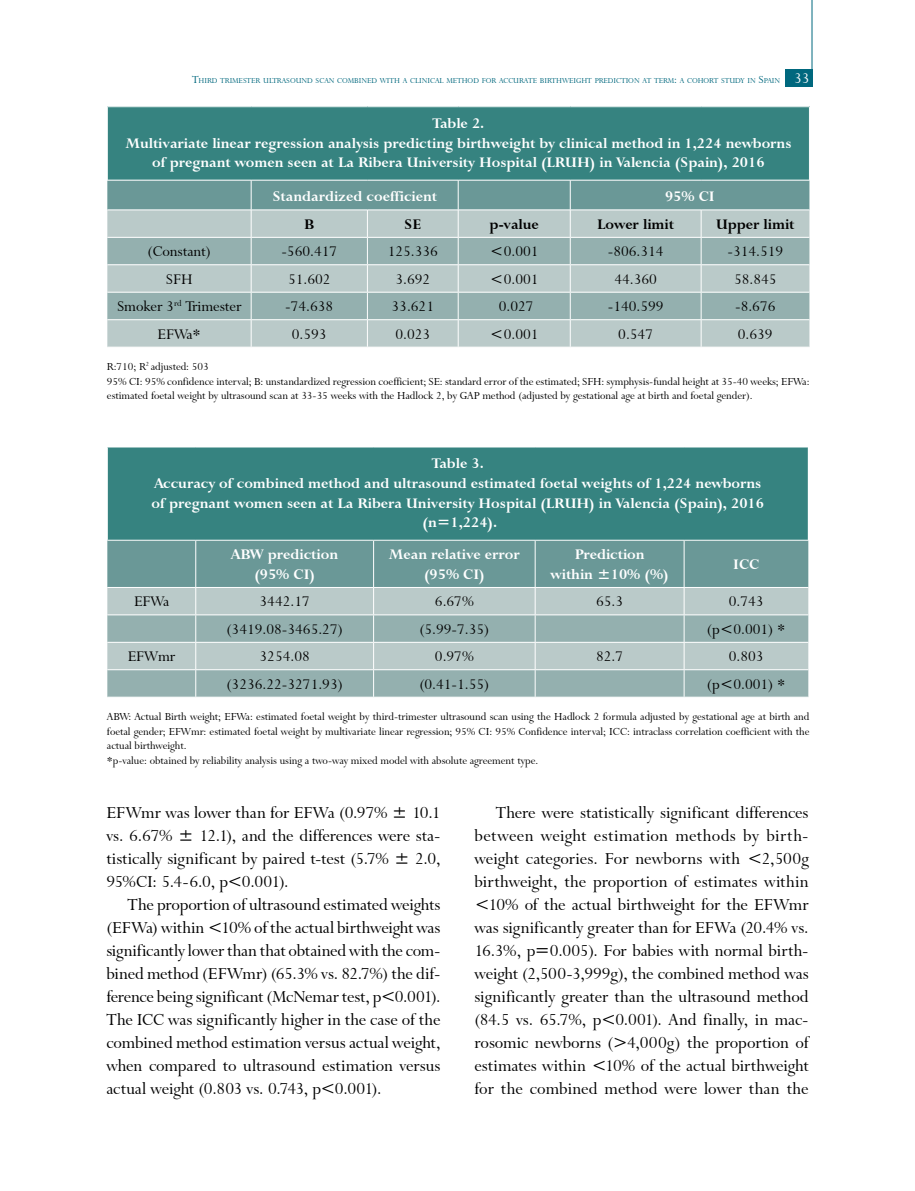
<style>
.page{position:relative;width:915px;height:1191px;background:#fff}
.page>*{position:absolute;margin:0;border:0;box-sizing:border-box;transform-origin:0 0}
._009-PARR_SEC_ING{font:18.75px/23px "Lapidary 333 BT";letter-spacing:.005em;color:#000;text-align:justify}
._022-TIT_TABLAS{font:700 16.5px/19.8px "Lapidary 333 BT";color:#fff;text-align:center}
.Texto_figuras{font:16.5px "Lapidary 333 BT";color:#000}
.Texto_figuras-2{font:700 16.5px/19.8px "Lapidary 333 BT";color:#fff;text-align:center}
.Texto_figuras-3{font:700 16.5px "Lapidary 333 BT";color:#000}
._017-PIES_DE_FOTO{font:12px/14.4px "Lapidary 333 BT";color:#000}
.t1{font:8.4px "Lapidary 333 BT";color:#00687e}
.s1{font-size:12px}
.s2{font-size:16.5px;color:#fff}
</style>
<div class="page">
<div style="left:784px;top:70px;width:28px;height:17px;background:#00687e"></div>
<hr style="left:811px;top:0;width:1px;height:87px;background:#00687e">
<div style="left:107px;top:107px;width:702px;height:73px;background:#368380"></div>
<svg style="left:107px;top:181px;width:702px;height:166px;background:#a2bbba"></svg>
<hr style="left:107px;top:107px;width:1px;height:73px;background:#fff">
<hr style="left:808px;top:107px;width:1px;height:73px;background:#fff">
<hr style="left:107px;top:210px;width:144px;height:1px;background:#fff">
<hr style="left:251px;top:210px;width:116px;height:1px;background:#fff">
<hr style="left:367px;top:210px;width:91px;height:1px;background:#fff">
<hr style="left:458px;top:210px;width:112px;height:1px;background:#fff">
<hr style="left:570px;top:210px;width:131px;height:1px;background:#fff">
<hr style="left:701px;top:210px;width:108px;height:1px;background:#fff">
<div style="left:107px;top:447px;width:701px;height:93px;background:#368380"></div>
<svg style="left:107px;top:541px;width:701px;height:156px;background:#98b4b3"></svg>
<hr style="left:107px;top:447px;width:1px;height:93px;background:#fff">
<hr style="left:807px;top:447px;width:1px;height:93px;background:#fff">
<p class="t1" style="left:192px;top:76px;width:618px"><span class="s1">T</span>HIRD TRIMESTER ULTRASOUND SCAN COMBINED WITH A CLINICAL METHOD FOR ACCURATE BIRTHWEIGHT PREDICTION AT TERM<span class="s1">:</span> A COHORT STUDY IN <span class="s1">S</span>PAIN <span class="s2">33</span></p>
<p class="_022-TIT_TABLAS" style="left:432px;top:113px;width:53px">Table 2.</p>
<p class="_022-TIT_TABLAS" style="left:125px;top:133px;width:667px">Multivariate linear regression analysis predicting birthweight by clinical method in 1,224 newborns of pregnant women seen at La Ribera University Hospital (LRUH) in Valencia (Spain), 2016</p>
<p class="Texto_figuras-2" style="left:272px;top:187px;width:166px">Standardized coefficient</p>
<p class="Texto_figuras-2" style="left:664px;top:187px;width:51px">95% CI</p>
<p class="Texto_figuras-3" style="left:304px;top:214px;width:12px">B</p>
<p class="Texto_figuras-3" style="left:404px;top:214px;width:19px">SE</p>
<p class="Texto_figuras-3" style="left:489px;top:214px;width:51px">p-value</p>
<p class="Texto_figuras-3" style="left:597px;top:214px;width:78px">Lower limit</p>
<p class="Texto_figuras-3" style="left:715px;top:214px;width:80px">Upper limit</p>
<p class="Texto_figuras" style="left:147px;top:242px;width:65px">(Constant)</p>
<p class="Texto_figuras" style="left:281px;top:242px;width:57px">-560.417</p>
<p class="Texto_figuras" style="left:387px;top:242px;width:52px">125.336</p>
<p class="Texto_figuras" style="left:490px;top:242px;width:50px">&lt;0.001</p>
<p class="Texto_figuras" style="left:607px;top:242px;width:57px">-806.314</p>
<p class="Texto_figuras" style="left:727px;top:242px;width:57px">-314.519</p>
<p class="Texto_figuras" style="left:166px;top:270px;width:28px">SFH</p>
<p class="Texto_figuras" style="left:288px;top:270px;width:44px">51.602</p>
<p class="Texto_figuras" style="left:395px;top:270px;width:36px">3.692</p>
<p class="Texto_figuras" style="left:490px;top:270px;width:50px">&lt;0.001</p>
<p class="Texto_figuras" style="left:614px;top:270px;width:44px">44.360</p>
<p class="Texto_figuras" style="left:733px;top:270px;width:44px">58.845</p>
<p class="Texto_figuras" style="left:117px;top:297px;width:126px">Smoker 3<sup>rd</sup> Trimester</p>
<p class="Texto_figuras" style="left:285px;top:297px;width:50px">-74.638</p>
<p class="Texto_figuras" style="left:391px;top:297px;width:44px">33.621</p>
<p class="Texto_figuras" style="left:498px;top:297px;width:36px">0.027</p>
<p class="Texto_figuras" style="left:607px;top:297px;width:57px">-140.599</p>
<p class="Texto_figuras" style="left:734px;top:297px;width:42px">-8.676</p>
<p class="Texto_figuras" style="left:157px;top:325px;width:45px">EFWa*</p>
<p class="Texto_figuras" style="left:292px;top:325px;width:36px">0.593</p>
<p class="Texto_figuras" style="left:395px;top:325px;width:36px">0.023</p>
<p class="Texto_figuras" style="left:490px;top:325px;width:50px">&lt;0.001</p>
<p class="Texto_figuras" style="left:618px;top:325px;width:36px">0.547</p>
<p class="Texto_figuras" style="left:737px;top:325px;width:36px">0.639</p>
<p class="_017-PIES_DE_FOTO" style="left:107px;top:360px;width:103px">R:710; R<sup>2</sup> adjusted: 503</p>
<p class="_017-PIES_DE_FOTO" style="left:107px;top:374px;width:703px">95% CI: 95% confidence interval; B: unstandardized regression coefficient; SE: standard error of the estimated; SFH: symphysis-fundal height at 35-40 weeks; EFWa: estimated foetal weight by ultrasound scan at 33-35 weeks with the Hadlock 2, by GAP method (adjusted by gestational age at birth and foetal gender).</p>
<p class="_022-TIT_TABLAS" style="left:431px;top:453px;width:53px">Table 3.</p>
<p class="_022-TIT_TABLAS" style="left:154px;top:473px;width:608px">Accuracy of combined method and ultrasound estimated foetal weights of 1,224 newborns</p>
<p class="_022-TIT_TABLAS" style="left:151px;top:493px;width:613px">of pregnant women seen at La Ribera University Hospital (LRUH) in Valencia (Spain), 2016</p>
<p class="_022-TIT_TABLAS" style="left:422px;top:513px;width:76px">(n=1,224).</p>
<p class="Texto_figuras-2" style="left:231px;top:545px;width:108px">ABW prediction</p>
<p class="Texto_figuras-2" style="left:254px;top:564px;width:62px">(95% CI)</p>
<p class="Texto_figuras-2" style="left:389px;top:545px;width:132px">Mean relative error (95% CI)</p>
<p class="Texto_figuras-2" style="left:574px;top:545px;width:71px">Prediction</p>
<p class="Texto_figuras-2" style="left:733px;top:554px;width:28px">ICC</p>
<p class="Texto_figuras-2" style="left:550px;top:564px;width:119px">within ±10% (%)</p>
<p class="Texto_figuras" style="left:134px;top:592px;width:37px">EFWa</p>
<p class="Texto_figuras" style="left:259px;top:592px;width:52px">3442.17</p>
<p class="Texto_figuras" style="left:435px;top:592px;width:40px">6.67%</p>
<p class="Texto_figuras" style="left:596px;top:592px;width:29px">65.3</p>
<p class="Texto_figuras" style="left:728px;top:592px;width:36px">0.743</p>
<p class="Texto_figuras" style="left:226px;top:620px;width:118px">(3419.08-3465.27)</p>
<p class="Texto_figuras" style="left:419px;top:620px;width:71px">(5.99-7.35)</p>
<p class="Texto_figuras" style="left:706px;top:620px;width:80px">(p&lt;0.001) *</p>
<p class="Texto_figuras" style="left:128px;top:647px;width:49px">EFWmr</p>
<p class="Texto_figuras" style="left:259px;top:647px;width:52px">3254.08</p>
<p class="Texto_figuras" style="left:435px;top:647px;width:40px">0.97%</p>
<p class="Texto_figuras" style="left:596px;top:647px;width:29px">82.7</p>
<p class="Texto_figuras" style="left:728px;top:647px;width:36px">0.803</p>
<p class="Texto_figuras" style="left:226px;top:674px;width:118px">(3236.22-3271.93)</p>
<p class="Texto_figuras" style="left:419px;top:674px;width:71px">(0.41-1.55)</p>
<p class="Texto_figuras" style="left:706px;top:674px;width:80px">(p&lt;0.001) *</p>
<p class="_017-PIES_DE_FOTO" style="left:107px;top:710px;width:703px;text-align:justify">ABW: Actual Birth weight; EFWa: estimated foetal weight by third-trimester ultrasound scan using the Hadlock 2 formula adjusted by gestational age at birth and foetal gender; EFWmr: estimated foetal weight by multivariate linear regression; 95% CI: 95% Confidence interval; ICC: intraclass correlation coefficient with the actual birthweight.</p>
<p class="_017-PIES_DE_FOTO" style="left:107px;top:753px;width:432px">*p-value: obtained by reliability analysis using a two-way mixed model with absolute agreement type.</p>
<p class="_009-PARR_SEC_ING" style="left:106px;top:801px;width:335px">EFWmr was lower than for EFWa (0.97% ± 10.1 vs. 6.67% ± 12.1), and the differences were sta&shy;tistically significant by paired t-test (5.7% ± 2.0, 95%CI: 5.4-6.0, p&lt;0.001).</p>
<p class="_009-PARR_SEC_ING" style="left:106px;top:893px;width:335px;text-indent:21px">The proportion of ultrasound estimated weights (EFWa) within &lt;10% of the actual birthweight was significantly lower than that obtained with the com&shy;bined method (EFWmr) (65.3% vs. 82.7%) the dif&shy;ference being significant (McNemar test, p&lt;0.001).<br>The ICC was significantly higher in the case of the combined method estimation versus actual weight, when compared to ultrasound estimation versus actual weight (0.803 vs. 0.743, p&lt;0.001).</p>
<p class="_009-PARR_SEC_ING" style="left:474px;top:801px;width:335px;text-indent:21px">There were statistically significant differences between weight estimation methods by birth&shy;weight categories. For newborns with &lt;2,500g birthweight, the proportion of estimates within &lt;10% of the actual birthweight for the EFWmr was significantly greater than for EFWa (20.4% vs.<br>16.3%, p=0.005). For babies with normal birth&shy;weight (2,500-3,999g), the combined method was significantly greater than the ultrasound method (84.5 vs. 65.7%, p&lt;0.001). And finally, in mac&shy;rosomic newborns (&gt;4,000g) the proportion of estimates within &lt;10% of the actual birthweight for the combined method were lower than the</p>
</div>
